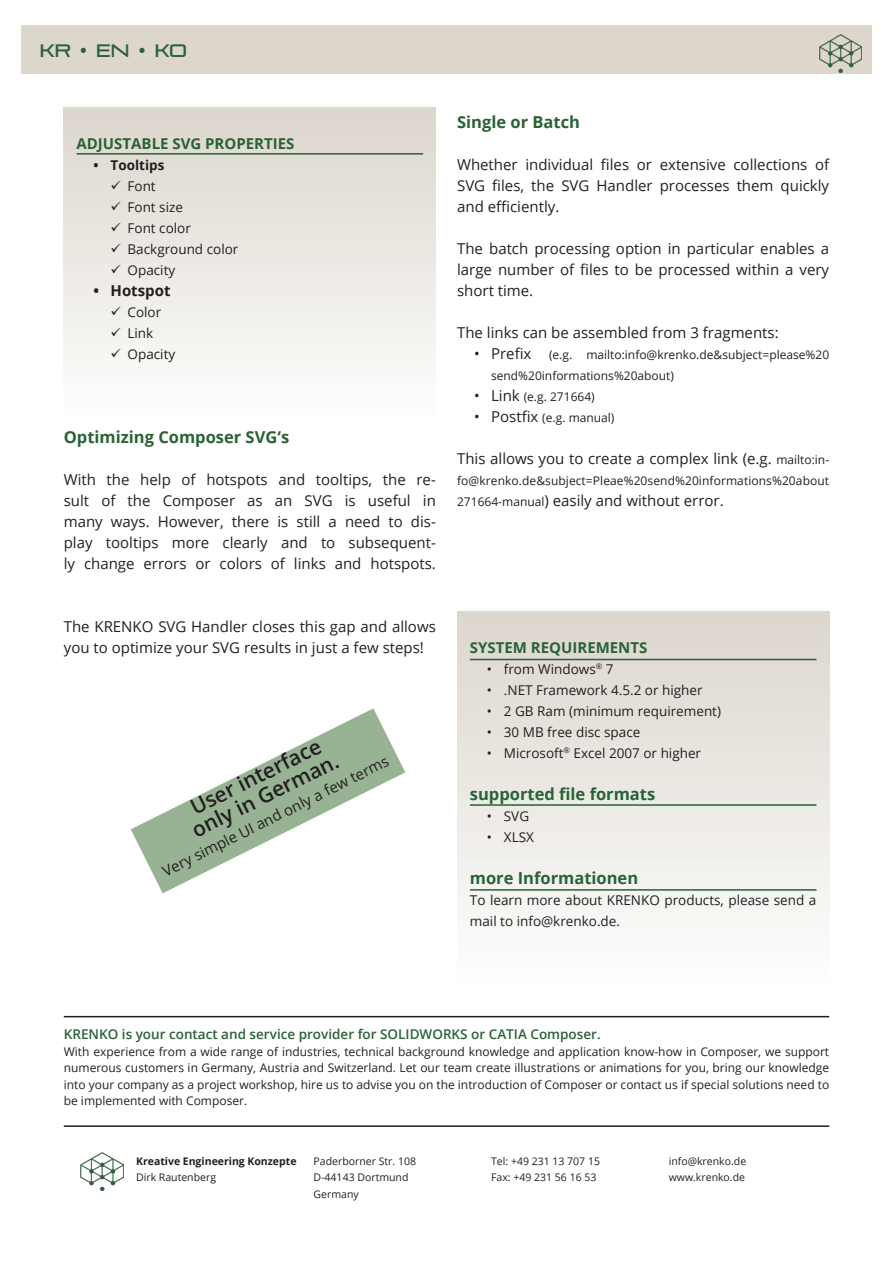
<style>
.page{position:relative;width:893px;height:1263px;background:#fff}
.page>*{position:absolute;margin:0;border:0;box-sizing:border-box;transform-origin:0 0}
.Absatz_ohne_Spalte{font:600 21px/21px "Open Sans";color:#231f20;text-align:center}
.t1{font:18px "Pirulen Rg";color:#2a6237}
.Absatzüberschrift{font:700 16.5px "Open Sans";color:#2a6237}
.Absatztext{font:15px/21px "Open Sans";color:#231f20;text-align:justify}
.Absatzüberschrift-2{font:700 15px "Open Sans";color:#2a6237}
.Absatz_ohne_Spalte-2{font:15px "Open Sans";color:#231f20}
.t2{font:700 15px "Open Sans";color:#231f20}
.Absatzüberschrift-3{font:13.5px/21px "Open Sans";color:#231f20}
.FN{font:600 13.5px "Open Sans";color:#2a6237}
.t3{font:700 13.5px "Open Sans";color:#231f20}
.FN-2{font:12px/16.5px "Open Sans";color:#231f20}
.Absatztext-2{font:12px "Open Sans";letter-spacing:.005em;color:#231f20}
.FN-3{font:10.5px "Open Sans";color:#231f20}
.FN-4{font:700 10.5px "Open Sans";color:#231f20}
.s1{font-size:15px}
.s2{font-size:12px}
</style>
<div class="page">
<div style="left:21px;top:26px;width:851px;height:48px;background:#dcd6cd"></div>
<img style="left:820px;top:34px;width:42px;height:38px">
<img style="left:81px;top:1152px;width:42px;height:39px">
<hr style="left:64px;top:1016px;width:765px;height:1px;background:#231f20">
<hr style="left:64px;top:1125px;width:765px;height:2px;background:#231f20">
<div style="left:457px;top:612px;width:372px;height:378px;background:linear-gradient(to bottom,#dad5cb,#fefefe)"></div>
<div style="left:64px;top:107px;width:372px;height:315px;background:linear-gradient(to bottom,#dcd5cc,#fefefe)"></div>
<hr style="left:470px;top:804px;width:346px;height:2px;background:#2a6237">
<hr style="left:470px;top:889px;width:346px;height:2px;background:#2a6237">
<hr style="left:470px;top:659px;width:346px;height:1px;background:#2a6237">
<hr style="left:77px;top:153px;width:346px;height:2px;background:#2a6237">
<svg style="left:131px;top:708px;width:274px;height:185px"></svg>
<svg style="left:112px;top:180px;width:9px;height:9px"></svg>
<svg style="left:112px;top:201px;width:9px;height:9px"></svg>
<svg style="left:112px;top:222px;width:9px;height:9px"></svg>
<svg style="left:112px;top:243px;width:9px;height:9px"></svg>
<svg style="left:112px;top:264px;width:9px;height:9px"></svg>
<svg style="left:112px;top:306px;width:9px;height:9px"></svg>
<svg style="left:112px;top:327px;width:9px;height:9px"></svg>
<svg style="left:112px;top:348px;width:9px;height:9px"></svg>
<p class="t1" style="left:40px;top:40px;width:149px">KR • EN • KO</p>
<p class="Absatzüberschrift-2" style="left:77px;top:133px;width:219px">ADJUSTABLE SVG PROPERTIES</p>
<p class="t3" style="left:94px;top:155px;width:72px">• Tooltips</p>
<p class="Absatzüberschrift-3" style="left:128px;top:175px;width:30px">Font</p>
<p class="Absatzüberschrift-3" style="left:128px;top:196px;width:57px">Font size</p>
<p class="Absatzüberschrift-3" style="left:128px;top:217px;width:65px">Font color</p>
<p class="Absatzüberschrift-3" style="left:128px;top:238px;width:112px">Background color</p>
<p class="Absatzüberschrift-3" style="left:128px;top:259px;width:49px">Opacity</p>
<p class="t2" style="left:94px;top:280px;width:79px">• Hotspot</p>
<p class="Absatzüberschrift-3" style="left:128px;top:301px;width:35px">Color</p>
<p class="Absatzüberschrift-3" style="left:128px;top:322px;width:27px">Link</p>
<p class="Absatzüberschrift-3" style="left:128px;top:343px;width:49px">Opacity</p>
<p class="Absatzüberschrift" style="left:64px;top:426px;width:227px">Optimizing Composer SVG‘s</p>
<p class="Absatztext" style="left:64px;top:469px;width:374px">With the help of hotspots and tooltips, the re&shy;sult of the Composer as an SVG is useful in many ways. However, there is still a need to dis&shy;play tooltips more clearly and to subsequent&shy;ly change errors or colors of links and hotspots.</p>
<p class="Absatztext" style="left:64px;top:616px;width:374px">The KRENKO SVG Handler closes this gap and allows you to optimize your SVG results in just a few steps!</p>
<p class="Absatz_ohne_Spalte" style="left:179px;top:803px;width:163px;rotate:-27deg">User interface only in German.</p>
<p class="Absatz_ohne_Spalte-2" style="left:159px;top:864px;width:252px;rotate:-27deg">Very simple UI and only a few terms</p>
<p class="Absatzüberschrift" style="left:457px;top:111px;width:124px">Single or Batch</p>
<p class="Absatztext" style="left:457px;top:154px;width:374px">Whether individual files or extensive collections of SVG files, the SVG Handler processes them quickly and efficiently.</p>
<p class="Absatztext" style="left:457px;top:238px;width:374px">The batch processing option in particular enables a large number of files to be processed within a very short time.</p>
<p class="Absatztext" style="left:457px;top:322px;width:323px">The links can be assembled from 3 fragments:</p>
<p class="FN-2" style="left:491px;top:344px;width:340px;line-height:21px;text-indent:-17px"><span class="s1">• Prefix</span> (e.g. mailto:info@krenko.de&amp;subject=please%20 send%20informations%20about)</p>
<p class="FN-2" style="left:474px;top:388px;width:122px"><span class="s1">• Link</span> (e.g. 271664)</p>
<p class="FN-2" style="left:474px;top:409px;width:142px"><span class="s1">• Postfix</span> (e.g. manual)</p>
<p class="Absatztext" style="left:457px;top:448px;width:374px">This allows you to create a complex link (e.g. <span class="s2">mailto:in-</span></p>
<p class="Absatztext-2" style="left:457px;top:473px;width:373px">fo@krenko.de&amp;subject=Pleae%20send%20informations%20about</p>
<p class="Absatztext" style="left:457px;top:490px;width:268px"><span class="s2">271664-manual</span>) easily and without error.</p>
<p class="Absatzüberschrift-2" style="left:470px;top:637px;width:179px">SYSTEM REQUIREMENTS</p>
<p class="Absatzüberschrift-3" style="left:487px;top:658px;width:128px">• from Windows<sup>®</sup> 7</p>
<p class="Absatzüberschrift-3" style="left:487px;top:679px;width:217px">• .NET Framework 4.5.2 or higher</p>
<p class="Absatzüberschrift-3" style="left:487px;top:700px;width:236px">• 2 GB Ram (minimum requirement)</p>
<p class="Absatzüberschrift-3" style="left:487px;top:721px;width:155px">• 30 MB free disc space</p>
<p class="Absatzüberschrift-3" style="left:487px;top:742px;width:216px">• Microsoft<sup>®</sup> Excel 2007 or higher</p>
<p class="Absatzüberschrift" style="left:470px;top:782px;width:187px">supported file formats</p>
<p class="Absatzüberschrift-3" style="left:487px;top:805px;width:44px">• SVG</p>
<p class="Absatzüberschrift-3" style="left:487px;top:826px;width:49px">• XLSX</p>
<p class="Absatzüberschrift" style="left:470px;top:866px;width:170px">more Informationen</p>
<p class="Absatzüberschrift-3" style="left:470px;top:889px;width:348px">To learn more about KRENKO products, please send a mail to info@krenko.de.</p>
<p class="FN" style="left:64px;top:1025px;width:538px">KRENKO is your contact and service provider for SOLIDWORKS or CATIA Composer.</p>
<p class="FN-2" style="left:64px;top:1043px;width:767px;text-align:justify">With experience from a wide range of industries, technical background knowledge and application know-how in Composer, we support numerous customers in Germany, Austria and Switzerland. Let our team create illustrations or animations for you, bring our knowledge into your company as a project workshop, hire us to advise you on the introduction of Composer or contact us if special solutions need to be implemented with Composer.</p>
<p class="FN-4" style="left:136px;top:1153px;width:162px">Kreative Engineering Konzepte</p>
<p class="FN-3" style="left:136px;top:1170px;width:82px">Dirk Rautenberg</p>
<p class="FN-3" style="left:314px;top:1154px;width:104px">Paderborner Str. 108</p>
<p class="FN-3" style="left:314px;top:1170px;width:96px">D-44143 Dortmund</p>
<p class="FN-3" style="left:314px;top:1187px;width:47px">Germany</p>
<p class="FN-3" style="left:491px;top:1154px;width:110px">Tel: +49 231 13 707 15</p>
<p class="FN-3" style="left:491px;top:1170px;width:107px">Fax: +49 231 56 16 53</p>
<p class="FN-3" style="left:669px;top:1154px;width:79px">info@krenko.de</p>
<p class="FN-3" style="left:669px;top:1170px;width:78px">www.krenko.de</p>
</div>
